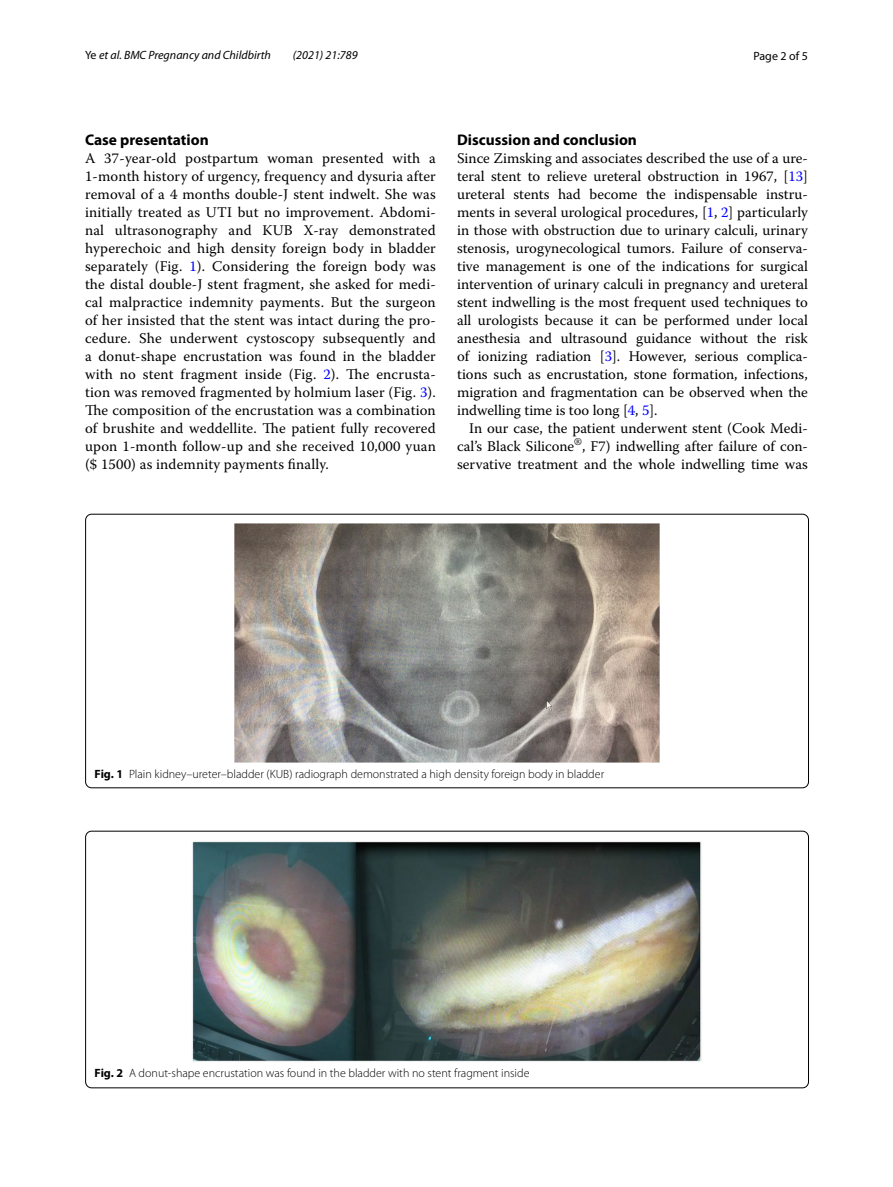
<style>
.page{position:relative;width:893px;height:1187px;background:#fff}
.page>*{position:absolute;margin:0;border:0;box-sizing:border-box;transform-origin:0 0}
.t1{font:700 15.45px "Myriad Pro";color:#000}
.t2{font:14.7px/18px "Warnock Pro";color:#000;text-align:justify}
.t3{font:300 12px "Myriad Pro";color:#000}
.t4{font:italic 12px "Myriad Pro";color:#000}
.t5{font:12px "Myriad Pro";color:#000}
.s1{font-style:normal}
.s2{color:#00f}
.s3{font-weight:700}
</style>
<div class="page">
<img style="left:234px;top:523px;width:426px;height:239px">
<img style="left:192px;top:841px;width:510px;height:221px">
<div style="left:85px;top:830px;width:724px;height:257px;border:1px solid #000;border-radius:6px"></div>
<p class="t4" style="left:85px;top:48px;width:188px"><span class="s1">Ye</span> et al. BMC Pregnancy and Childbirth</p>
<p class="t4" style="left:293px;top:48px;width:66px">(2021) 21:789</p>
<p class="t5" style="left:753px;top:48px;width:56px">Page 2 of 5</p>
<p class="t1" style="left:85px;top:129px;width:125px">Case presentation</p>
<p class="t2" style="left:85px;top:148px;width:352px">A 37-year-old postpartum woman presented with a 1-month history of urgency, frequency and dysuria after removal of a 4 months double-J stent indwelt. She was initially treated as UTI but no improvement. Abdomi&shy;nal ultrasonography and KUB X-ray demonstrated hyperechoic and high density foreign body in bladder separately (Fig. <span class="s2">1</span>). Considering the foreign body was the distal double-J stent fragment, she asked for medi&shy;cal malpractice indemnity payments. But the surgeon of her insisted that the stent was intact during the pro&shy;cedure. She underwent cystoscopy subsequently and a donut-shape encrustation was found in the bladder with no stent fragment inside (Fig. <span class="s2">2</span>). The encrusta&shy;tion was removed fragmented by holmium laser (Fig. <span class="s2">3</span>).<br>The composition of the encrustation was a combination of brushite and weddellite. The patient fully recovered upon 1-month follow-up and she received 10,000 yuan ($ 1500) as indemnity payments finally.</p>
<p class="t1" style="left:457px;top:129px;width:181px">Discussion and conclusion</p>
<p class="t2" style="left:457px;top:148px;width:352px">Since Zimsking and associates described the use of a ure&shy;teral stent to relieve ureteral obstruction in 1967, [<span class="s2">13</span>] ureteral stents had become the indispensable instru&shy;ments in several urological procedures, [<span class="s2">1</span>, <span class="s2">2</span>] particularly in those with obstruction due to urinary calculi, urinary stenosis, urogynecological tumors. Failure of conserva&shy;tive management is one of the indications for surgical intervention of urinary calculi in pregnancy and ureteral stent indwelling is the most frequent used techniques to all urologists because it can be performed under local anesthesia and ultrasound guidance without the risk of ionizing radiation [<span class="s2">3</span>]. However, serious complica&shy;tions such as encrustation, stone formation, infections, migration and fragmentation can be observed when the indwelling time is too long [<span class="s2">4</span>, <span class="s2">5</span>].</p>
<p class="t2" style="left:457px;top:418px;width:352px;text-indent:12px">In our case, the patient underwent stent (Cook Medi&shy;cal’s Black Silicone<sup>®</sup>, F7) indwelling after failure of con&shy;servative treatment and the whole indwelling time was</p>
<p class="t3" style="left:95px;top:767px;width:511px"><span class="s3">Fig. 1</span> Plain kidney–ureter–bladder (KUB) radiograph demonstrated a high density foreign body in bladder</p>
<p class="t3" style="left:95px;top:1066px;width:436px"><span class="s3">Fig. 2</span> A donut-shape encrustation was found in the bladder with no stent fragment inside</p>
</div>
